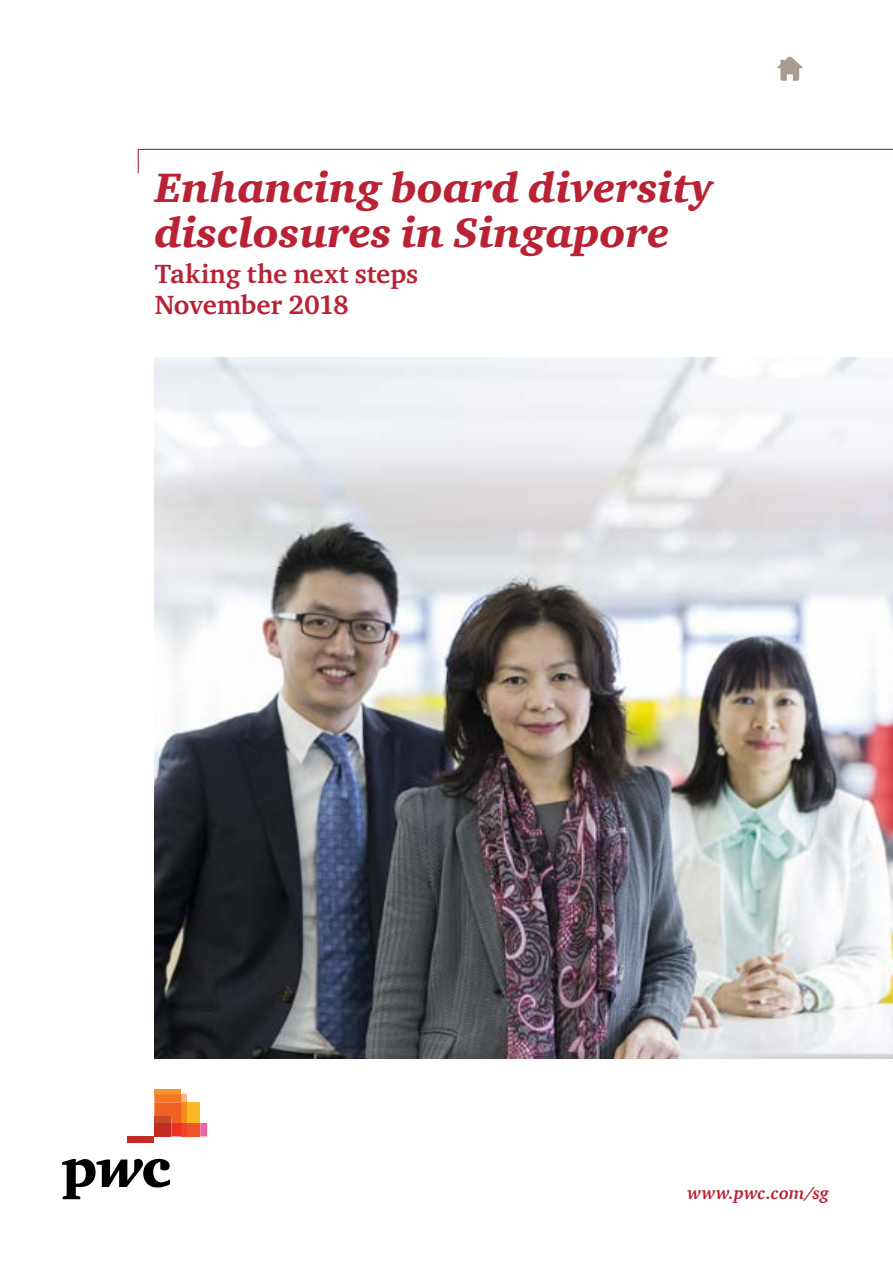
<style>
.page{position:relative;width:893px;height:1263px;background:#fff}
.page>*{position:absolute;margin:0;border:0;box-sizing:border-box;transform-origin:0 0}
.t1{font:italic 900 42px/45px "ITC Charter Com";color:#b82234}
.t2{font:700 27px/31.5px "ITC Charter Com";color:#b82234}
.t3{font:italic 700 18px "ITC Charter Com";letter-spacing:.005em;color:#b82234}
</style>
<div class="page">
<svg style="left:62px;top:1159px;width:108px;height:40px"></svg>
<div style="left:154px;top:1089px;width:27px;height:5px;background:#f7942f"></div>
<svg style="left:154px;top:1094px;width:53px;height:42px"></svg>
<div style="left:154px;top:1116px;width:17px;height:7px;background:#c44926"></div>
<div style="left:154px;top:1123px;width:17px;height:13px;background:#c22c25"></div>
<div style="left:127px;top:1136px;width:27px;height:7px;background:#c22c25"></div>
<svg style="left:137px;top:148px;width:756px;height:26px"></svg>
<img style="left:155px;top:357px;width:738px;height:701px">
<svg style="left:777px;top:56px;width:26px;height:25px"></svg>
<p class="t1" style="left:155px;top:164px;width:560px">Enhancing board diversity disclosures in Singapore</p>
<p class="t2" style="left:155px;top:257px;width:265px">Taking the next steps<br>November 2018</p>
<p class="t3" style="left:688px;top:1182px;width:143px">www.pwc.com/sg</p>
</div>
